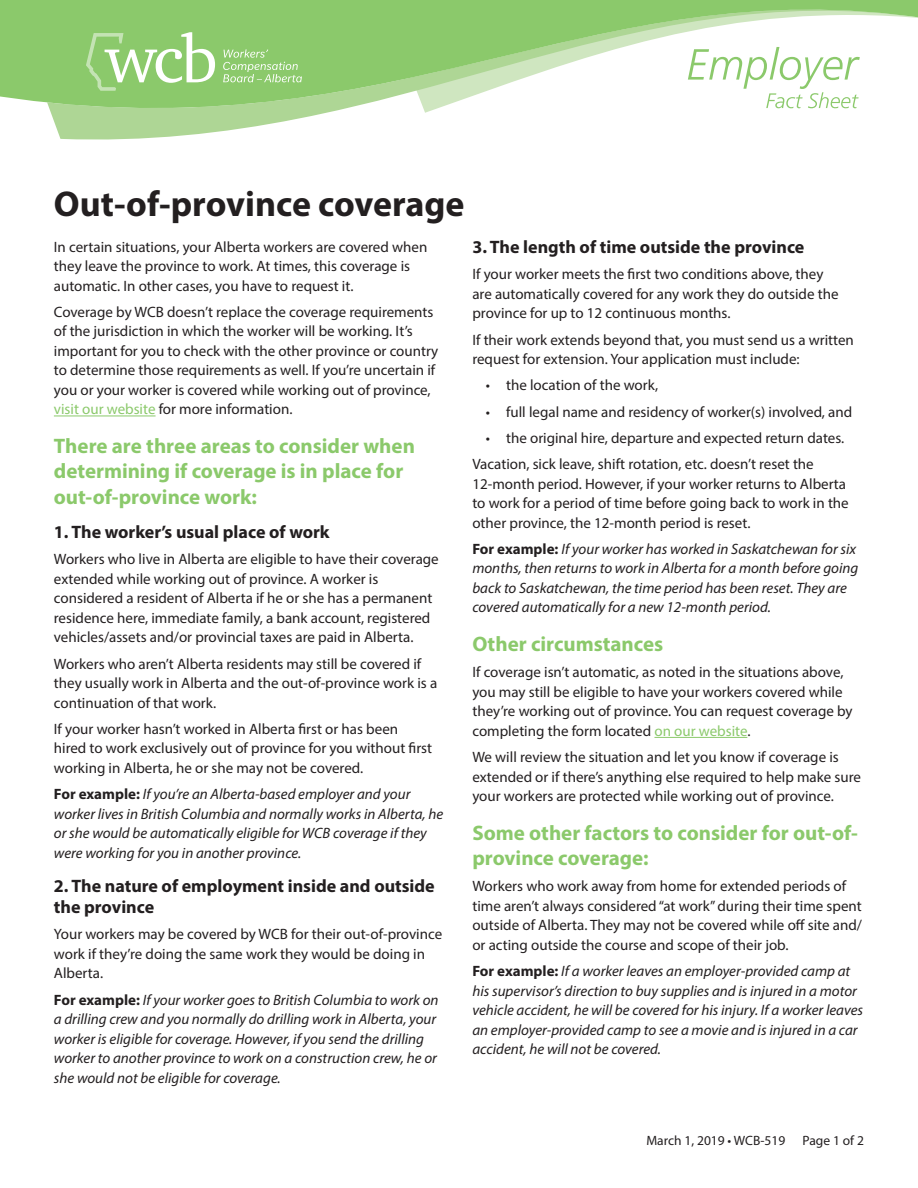
<style>
.page{position:relative;width:918px;height:1188px;background:#fff}
.page>*{position:absolute;margin:0;border:0;box-sizing:border-box;transform-origin:0 0}
.Main_title_copy{font:700 36px "Myriad Pro";color:#231f20}
.Subtitle{font:700 21px/25.2px "Myriad Pro";color:#8bc96b}
.subtitle_-_smaller{font:700 18px/21px "Myriad Pro";color:#231f20}
.Body_Text{font:15px/19.5px "Myriad Pro";color:#231f20}
.Body_Text-2{font:italic 15px/19.5px "Myriad Pro";color:#231f20}
.description{font:italic 15px/19.5px "Myriad Pro";color:#231f20}
.t1{font:13.5px "Myriad Pro";color:#231f20}
.s1{color:#8bc96b}
.s2{font-weight:700;font-style:normal}
</style>
<div class="page">
<svg style="left:0;top:0;width:918px;height:140px"></svg>
<svg style="left:688px;top:47px;width:172px;height:61px"></svg>
<svg style="left:223px;top:49px;width:79px;height:33px;background:#9dd182"></svg>
<svg style="left:86px;top:32px;width:129px;height:59px"></svg>
<hr style="left:54px;top:416px;width:102px;height:1px;background:#8bc96b">
<hr style="left:654px;top:737px;width:93px;height:1px;background:#8bc96b">
<p class="Main_title_copy" style="left:54px;top:180px;width:412px">Out-of-province coverage</p>
<p class="Body_Text" style="left:54px;top:237px;width:375px">In certain situations, your Alberta workers are covered when they leave the province to work. At times, this coverage is automatic. In other cases, you have to request it.</p>
<p class="Body_Text" style="left:54px;top:302px;width:386px">Coverage by WCB doesn’t replace the coverage requirements of the jurisdiction in which the worker will be working. It’s important for you to check with the other province or country to determine those requirements as well. If you’re uncertain if you or your worker is covered while working out of province, <span class="s1">visit our website</span> for more information.</p>
<p class="Subtitle" style="left:54px;top:433px;width:363px">There are three areas to consider when determining if coverage is in place for out-of-province work:</p>
<p class="subtitle_-_smaller" style="left:54px;top:521px;width:277px">1. The worker’s usual place of work</p>
<p class="Body_Text" style="left:54px;top:549px;width:386px">Workers who live in Alberta are eligible to have their coverage extended while working out of province. A worker is considered a resident of Alberta if he or she has a permanent residence here, immediate family, a bank account, registered vehicles/assets and/or provincial taxes are paid in Alberta.</p>
<p class="Body_Text" style="left:54px;top:654px;width:385px">Workers who aren’t Alberta residents may still be covered if they usually work in Alberta and the out-of-province work is a continuation of that work.</p>
<p class="Body_Text" style="left:54px;top:719px;width:380px">If your worker hasn’t worked in Alberta first or has been hired to work exclusively out of province for you without first working in Alberta, he or she may not be covered.</p>
<p class="Body_Text-2" style="left:54px;top:784px;width:391px"><span class="s2">For example:</span> If you’re an Alberta-based employer and your worker lives in British Columbia and normally works in Alberta, he or she would be automatically eligible for WCB coverage if they were working for you in another province.</p>
<p class="subtitle_-_smaller" style="left:54px;top:875px;width:382px">2. The nature of employment inside and outside the province</p>
<p class="Body_Text" style="left:54px;top:924px;width:390px">Your workers may be covered by WCB for their out-of-province work if they’re doing the same work they would be doing in<br>Alberta.</p>
<p class="Body_Text-2" style="left:54px;top:990px;width:386px"><span class="s2">For example:</span> If your worker goes to British Columbia to work on a drilling crew and you normally do drilling work in Alberta, your worker is eligible for coverage. However, if you send the drilling worker to another province to work on a construction crew, he or she would not be eligible for coverage.</p>
<p class="subtitle_-_smaller" style="left:472px;top:236px;width:334px">3. The length of time outside the province</p>
<p class="Body_Text" style="left:472px;top:264px;width:368px">If your worker meets the first two conditions above, they are automatically covered for any work they do outside the province for up to 12 continuous months.</p>
<p class="Body_Text" style="left:472px;top:330px;width:383px">If their work extends beyond that, you must send us a written request for extension. Your application must include:</p>
<p class="Body_Text" style="left:486px;top:375px;width:174px">• the location of the work,</p>
<p class="Body_Text" style="left:486px;top:402px;width:368px">• full legal name and residency of worker(s) involved, and</p>
<p class="Body_Text" style="left:486px;top:428px;width:360px">• the original hire, departure and expected return dates.</p>
<p class="Body_Text" style="left:472px;top:454px;width:378px">Vacation, sick leave, shift rotation, etc. doesn’t reset the 12-month period. However, if your worker returns to Alberta to work for a period of time before going back to work in the other province, the 12-month period is reset.</p>
<p class="description" style="left:472px;top:539px;width:388px"><span class="s2">For example:</span> If your worker has worked in Saskatchewan for six months, then returns to work in Alberta for a month before going back to Saskatchewan, the time period has been reset. They are covered automatically for a new 12-month period.</p>
<p class="Subtitle" style="left:472px;top:631px;width:192px">Other circumstances</p>
<p class="Body_Text" style="left:472px;top:662px;width:382px">If coverage isn’t automatic, as noted in the situations above, you may still be eligible to have your workers covered while they’re working out of province. You can request coverage by completing the form located <span class="s1">on our website</span>.</p>
<p class="Body_Text" style="left:472px;top:747px;width:390px">We will review the situation and let you know if coverage is extended or if there’s anything else required to help make sure your workers are protected while working out of province.</p>
<p class="Subtitle" style="left:472px;top:819px;width:387px">Some other factors to consider for out-of&shy;province coverage:</p>
<p class="Body_Text" style="left:472px;top:876px;width:391px">Workers who work away from home for extended periods of time aren’t always considered “at work” during their time spent outside of Alberta. They may not be covered while off site and/ or acting outside the course and scope of their job.</p>
<p class="Body_Text-2" style="left:472px;top:961px;width:392px"><span class="s2">For example:</span> If a worker leaves an employer-provided camp at his supervisor’s direction to buy supplies and is injured in a motor vehicle accident, he will be covered for his injury. If a worker leaves an employer-provided camp to see a movie and is injured in a car accident, he will not be covered.</p>
<p class="t1" style="left:646px;top:1132px;width:141px">March 1, 2019 • WCB-519</p>
<p class="t1" style="left:803px;top:1132px;width:63px">Page 1 of 2</p>
</div>
